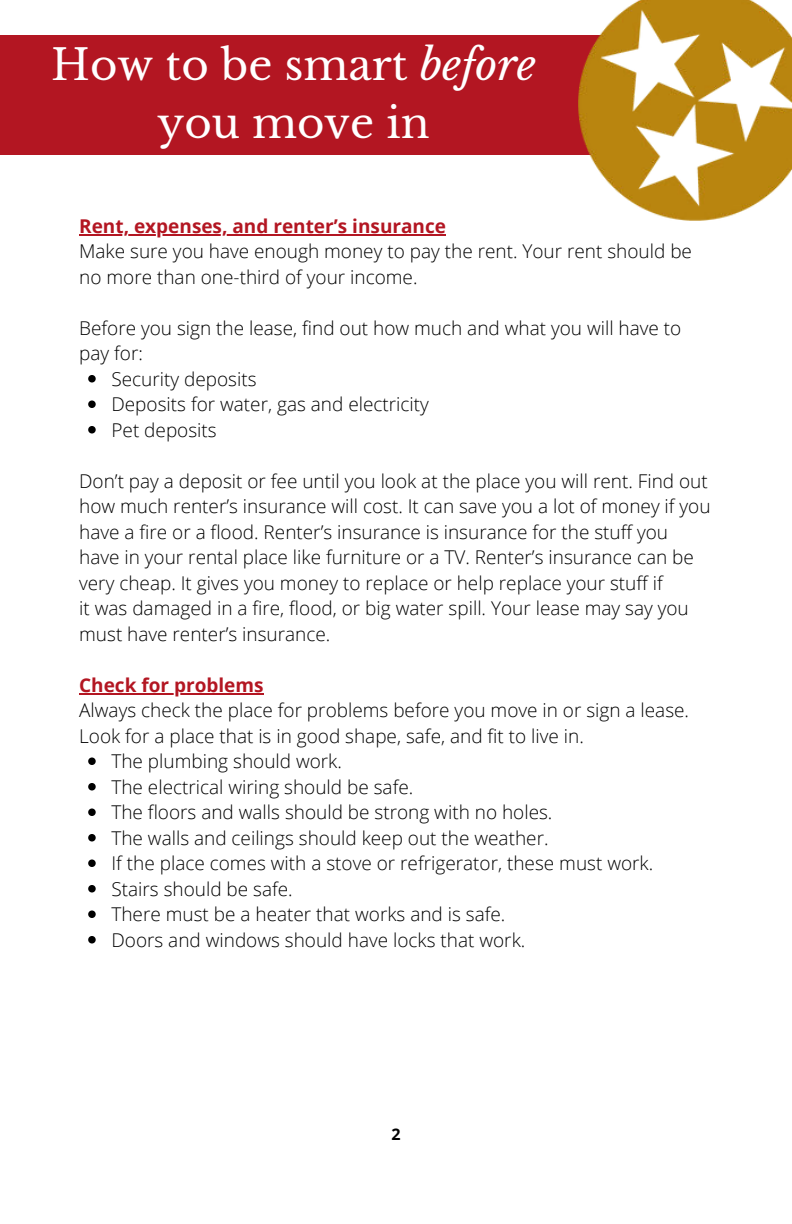
<style>
.page{position:relative;width:792px;height:1224px;background:#fff}
.page>*{position:absolute;margin:0;border:0;box-sizing:border-box;transform-origin:0 0}
.t1{font:42px/58.4px "Libre Baskerville";color:#fff;text-align:center}
.t2{font:300 19px/25.6px "Open Sans";color:#000}
.t3{font:700 19px "Open Sans";color:#b31622}
.t4{font:700 16px "Open Sans";color:#000}
.s1{font-style:italic}
</style>
<div class="page">
<div style="left:0;top:35px;width:758px;height:120px;background:#b31622"></div>
<img style="left:578px;top:0;width:214px;height:220px">
<svg style="left:88px;top:375px;width:8px;height:7px"></svg>
<svg style="left:88px;top:400px;width:8px;height:8px"></svg>
<svg style="left:88px;top:426px;width:8px;height:8px"></svg>
<svg style="left:88px;top:758px;width:8px;height:7px"></svg>
<svg style="left:88px;top:783px;width:8px;height:7px"></svg>
<svg style="left:88px;top:808px;width:8px;height:8px"></svg>
<svg style="left:88px;top:834px;width:8px;height:8px"></svg>
<svg style="left:88px;top:860px;width:8px;height:7px"></svg>
<svg style="left:88px;top:885px;width:8px;height:7px"></svg>
<svg style="left:88px;top:910px;width:8px;height:8px"></svg>
<svg style="left:88px;top:936px;width:8px;height:8px"></svg>
<hr style="left:79px;top:234px;width:367px;height:1px;background:#b31622">
<hr style="left:79px;top:693px;width:185px;height:1px;background:#b31622">
<h1 class="t1" style="left:51px;top:36px;width:486px">How to be smart <span class="s1">before </span>you move in</h1>
<p class="t3" style="left:79px;top:212px;width:368px">Rent, expenses, and renter’s insurance</p>
<p class="t2" style="left:79px;top:238px;width:614px">Make sure you have enough money to pay the rent. Your rent should be no more than one-third of your income.</p>
<p class="t2" style="left:79px;top:314px;width:604px">Before you sign the lease, find out how much and what you will have to pay for:</p>
<p class="t2" style="left:111px;top:365px;width:319px">Security deposits<br>Deposits for water, gas and electricity<br>Pet deposits</p>
<p class="t2" style="left:79px;top:467px;width:633px">Don’t pay a deposit or fee until you look at the place you will rent. Find out how much renter’s insurance will cost. It can save you a lot of money if you have a fire or a flood. Renter’s insurance is insurance for the stuff you have in your rental place like furniture or a TV. Renter’s insurance can be very cheap. It gives you money to replace or help replace your stuff if<br>it was damaged in a fire, flood, or big water spill. Your lease may say you must have renter’s insurance.</p>
<p class="t3" style="left:79px;top:671px;width:186px">Check for problems</p>
<p class="t2" style="left:79px;top:697px;width:611px">Always check the place for problems before you move in or sign a lease.<br>Look for a place that is in good shape, safe, and fit to live in.</p>
<p class="t2" style="left:111px;top:748px;width:543px">The plumbing should work.<br>The electrical wiring should be safe.<br>The floors and walls should be strong with no holes.<br>The walls and ceilings should keep out the weather.<br>If the place comes with a stove or refrigerator, these must work.<br>Stairs should be safe.<br>There must be a heater that works and is safe.<br>Doors and windows should have locks that work.</p>
<p class="t4" style="left:391px;top:1123px;width:11px">2</p>
</div>
